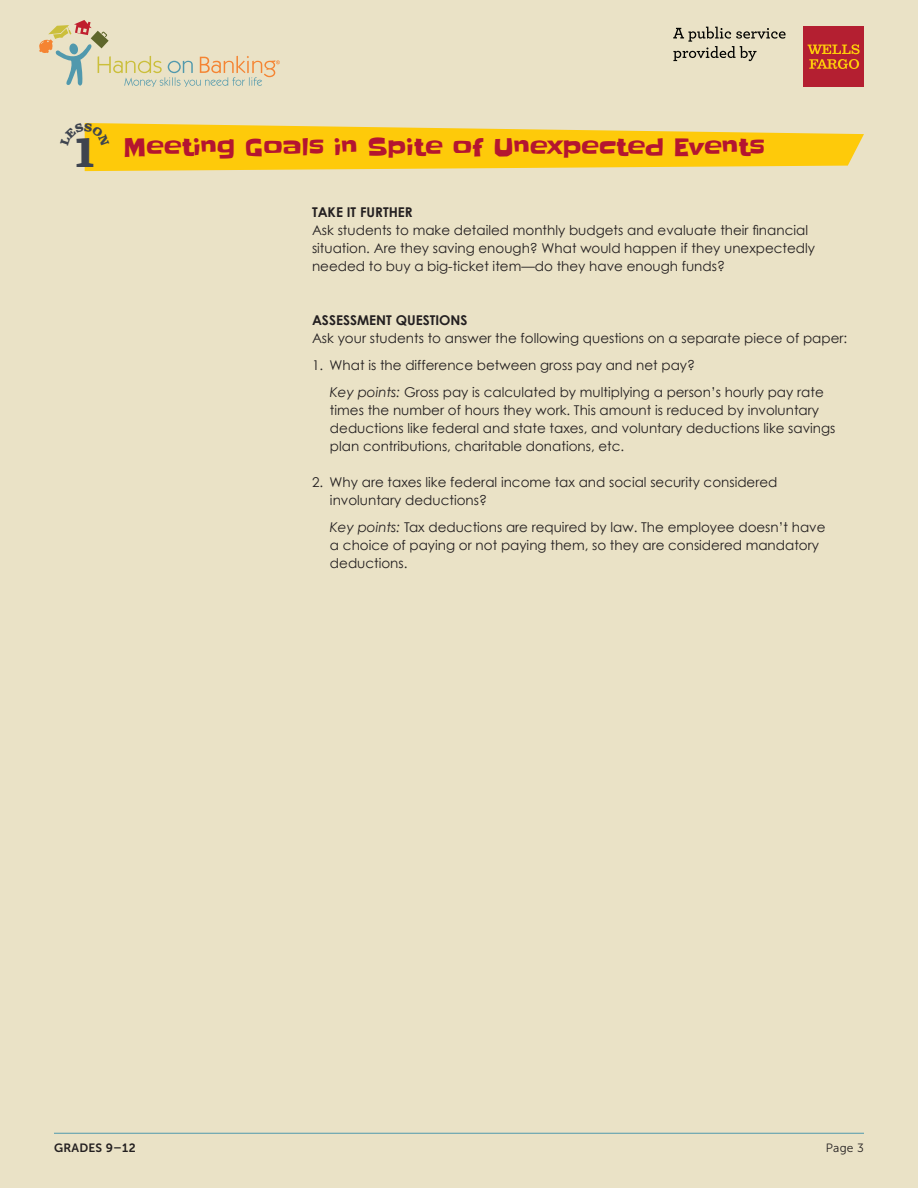
<style>
.page{position:relative;width:918px;height:1188px;background:#eae2c6}
.page>*{position:absolute;margin:0;border:0;box-sizing:border-box;transform-origin:0 0}
.t1{font:700 42px "Turnip";color:#3e444f}
.t2{font:24px "Slackey";color:#b41530}
.t3{font:13.5px/18px "Century Gothic";color:#231f20}
.t4{font:700 13.5px "Century Gothic";color:#231f20}
.t5{font:12px "Museo Sans 700";letter-spacing:.02em;color:#231f20}
.t6{font:12px "Museo Sans 300";color:#231f20}
.s1{font-style:italic}
</style>
<div class="page">
<hr style="left:54px;top:1133px;width:810px;height:1px;background:#5199ad">
<svg style="left:39px;top:20px;width:241px;height:67px"></svg>
<div style="left:804px;top:27px;width:60px;height:60px;background:#b41f31"></div>
<svg style="left:808px;top:44px;width:52px;height:25px"></svg>
<svg style="left:673px;top:27px;width:113px;height:34px"></svg>
<svg style="left:84px;top:123px;width:780px;height:48px"></svg>
<p class="t1" style="left:75px;top:125px;width:22px">1</p>
<p class="t2" style="left:123px;top:130px;width:644px">Meeting Goals in Spite of Unexpected Events</p>
<h2 class="t4" style="left:312px;top:204px;width:102px">TAKE IT FURTHER</h2>
<p class="t3" style="left:312px;top:221px;width:505px">Ask students to make detailed monthly budgets and evaluate their financial situation. Are they saving enough? What would happen if they unexpectedly needed to buy a big-ticket item—do they have enough funds?</p>
<h2 class="t4" style="left:312px;top:312px;width:157px">ASSESSMENT QUESTIONS</h2>
<p class="t3" style="left:312px;top:329px;width:537px">Ask your students to answer the following questions on a separate piece of paper:</p>
<p class="t3" style="left:312px;top:356px;width:385px">1. What is the difference between gross pay and net pay?</p>
<p class="t3" style="left:330px;top:383px;width:507px"><span class="s1">Key points:</span> Gross pay is calculated by multiplying a person’s hourly pay rate times the number of hours they work. This amount is reduced by involuntary deductions like federal and state taxes, and voluntary deductions like savings plan contributions, charitable donations, etc.</p>
<p class="t3" style="left:330px;top:473px;width:449px;text-indent:-18px">2. Why are taxes like federal income tax and social security considered involuntary deductions?</p>
<p class="t3" style="left:330px;top:518px;width:497px"><span class="s1">Key points:</span> Tax deductions are required by law. The employee doesn’t have a choice of paying or not paying them, so they are considered mandatory deductions.</p>
<p class="t5" style="left:54px;top:1141px;width:83px">GRADES 9–12</p>
<p class="t6" style="left:826px;top:1141px;width:40px">Page 3</p>
</div>
